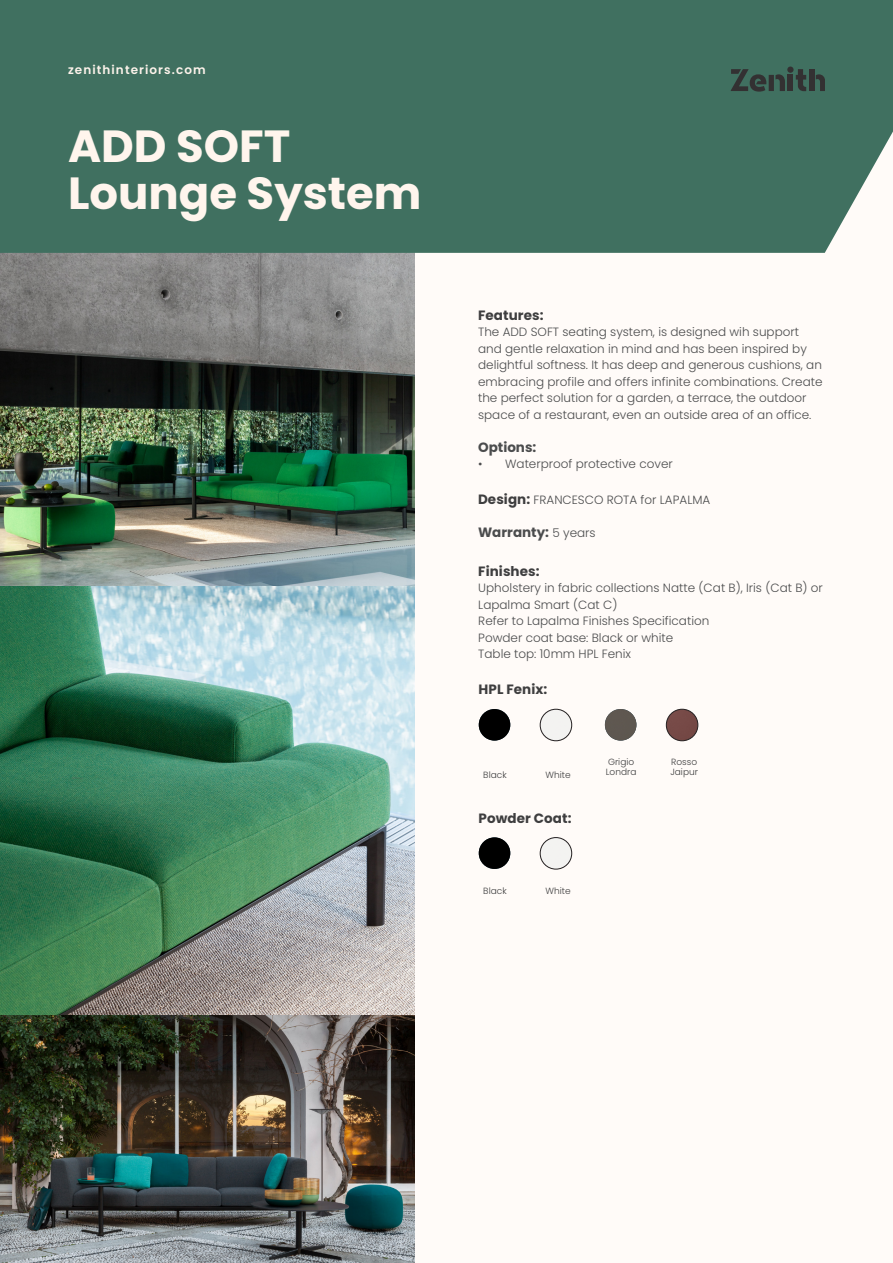
<style>
.page{position:relative;width:893px;height:1263px;background:#fffbf8}
.page>*{position:absolute;margin:0;border:0;box-sizing:border-box;transform-origin:0 0}
.PRODUCT_NAME{font:700 45px "Poppins";color:#fff5ed}
.COPY{font:700 13.5px "Poppins";letter-spacing:.005em;color:#3e3e3f}
.COPY-2{font:700 13.5px "Poppins";color:#4b4c4d}
.COPY-3{font:300 12px/16.5px "Poppins";color:#4b4c4d}
.WEBSITE_TOP_LEFT{font:600 12px "Poppins";letter-spacing:.09em;color:#fdf3eb}
.COLOURS_SPECS{font:300 9px "Poppins";color:#3e3e3f}
.s1{font-weight:700;font-size:13.5px;color:#3e3e3f}
.s2{font-weight:300;font-size:12px}
</style>
<div class="page">
<img style="left:0;top:253px;width:415px;height:1010px">
<div style="left:0;top:0;width:893px;height:253px;background:#407060"></div>
<div style="left:788px;top:75px;width:5px;height:16px;background:#333132"></div>
<div style="left:787px;top:67px;width:7px;height:6px;background:#333132;border-radius:50%"></div>
<svg style="left:796px;top:69px;width:10px;height:23px"></svg>
<div style="left:809px;top:69px;width:5px;height:22px;background:#333132"></div>
<svg style="left:816px;top:74px;width:9px;height:17px"></svg>
<svg style="left:731px;top:69px;width:54px;height:23px"></svg>
<img style="left:540px;top:709px;width:32px;height:32px;border-radius:16px">
<div style="left:540px;top:709px;width:32px;height:32px;border:1px solid #231f20;border-radius:50%"></div>
<img style="left:479px;top:709px;width:31px;height:31px;border-radius:16px">
<img style="left:666px;top:709px;width:32px;height:32px;border-radius:16px">
<div style="left:666px;top:709px;width:32px;height:32px;border:1px solid #231f20;border-radius:50%"></div>
<img style="left:605px;top:709px;width:31px;height:31px;border-radius:16px">
<img style="left:540px;top:837px;width:32px;height:32px;border-radius:16px">
<div style="left:540px;top:837px;width:32px;height:32px;border:1px solid #231f20;border-radius:50%"></div>
<img style="left:479px;top:837px;width:31px;height:32px;border-radius:16px">
<p class="WEBSITE_TOP_LEFT" style="left:68px;top:63px;width:139px">zenithinteriors.com</p>
<p class="PRODUCT_NAME" style="left:68px;top:120px;width:224px">ADD SOFT</p>
<p class="PRODUCT_NAME" style="left:68px;top:167px;width:355px">Lounge System</p>
<p class="COPY" style="left:478px;top:307px;width:67px">Features:</p>
<p class="COPY-3" style="left:478px;top:324px;width:346px">The ADD SOFT seating system, is designed wih support and gentle relaxation in mind and has been inspired by delightful softness. It has deep and generous cushions, an embracing profile and offers infinite combinations. Create the perfect solution for a garden, a terrace, the outdoor space of a restaurant, even an outside area of an office.</p>
<p class="COPY-2" style="left:478px;top:439px;width:60px">Options:</p>
<p class="COPY-3" style="left:478px;top:456px;width:196px">• Waterproof protective cover</p>
<p class="COPY-3" style="left:478px;top:492px;width:234px"><span class="s1">Design:</span> FRANCESCO ROTA for LAPALMA</p>
<p class="COPY-2" style="left:478px;top:524px;width:119px">Warranty: <span class="s2">5 years</span></p>
<p class="COPY" style="left:478px;top:563px;width:63px">Finishes:</p>
<p class="COPY-3" style="left:478px;top:580px;width:346px">Upholstery in fabric collections Natte (Cat B), Iris (Cat B) or<br>Lapalma Smart (Cat C)</p>
<p class="COPY-3" style="left:478px;top:613px;width:233px">Refer to Lapalma Finishes Specification</p>
<p class="COPY-3" style="left:478px;top:629px;width:197px">Powder coat base: Black or white</p>
<p class="COPY-3" style="left:478px;top:646px;width:154px">Table top: 10mm HPL Fenix</p>
<p class="COPY" style="left:479px;top:682px;width:70px">HPL Fenix:</p>
<p class="COLOURS_SPECS" style="left:483px;top:769px;width:25px">Black</p>
<p class="COLOURS_SPECS" style="left:545px;top:769px;width:27px">White</p>
<p class="COPY" style="left:479px;top:810px;width:94px">Powder Coat:</p>
<p class="COLOURS_SPECS" style="left:483px;top:885px;width:25px">Black</p>
<p class="COLOURS_SPECS" style="left:545px;top:885px;width:27px">White</p>
<p class="COLOURS_SPECS" style="left:608px;top:756px;width:28px">Grigio</p>
<p class="COLOURS_SPECS" style="left:606px;top:766px;width:32px">Londra</p>
<p class="COLOURS_SPECS" style="left:671px;top:756px;width:28px">Rosso</p>
<p class="COLOURS_SPECS" style="left:670px;top:766px;width:29px">Jaipur</p>
</div>
